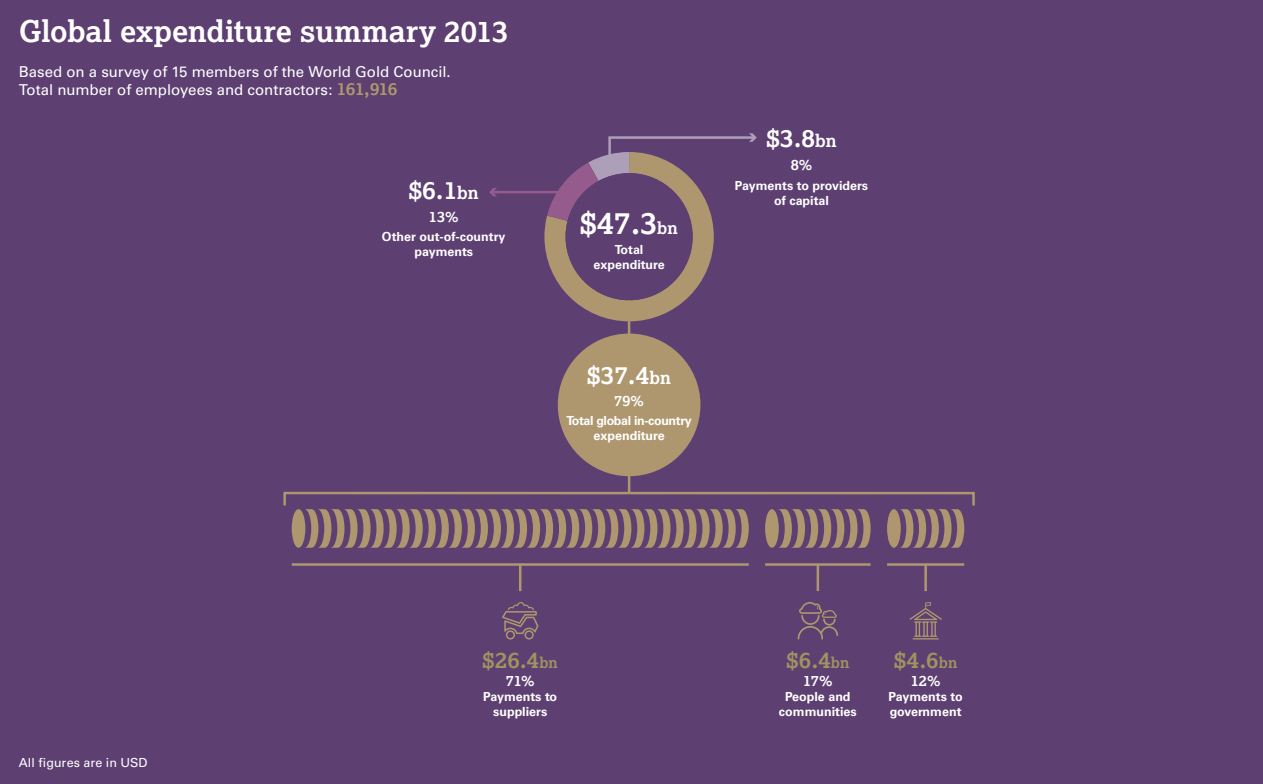
<style>
.page{position:relative;width:1263px;height:784px;background:#fff}
.page>*{position:absolute;margin:0;border:0;box-sizing:border-box;transform-origin:0 0}
.t1{font:700 31px "Lexia";color:#fff}
.t2{font:700 30px "Lexia";color:#fff}
.t3{font:700 25px "Lexia";color:#fff}
.t4{font:700 22.5px "Lexia";color:#a39161}
.t5{font:15px/18px "Univers";letter-spacing:-.005em;color:#fff}
.t6{font:700 15px "Lexia";color:#fff}
.t7{font:700 12.5px/15px "Univers";color:#fff;text-align:center}
.t8{font:700 12.5px/15px "Univers";letter-spacing:-.03em;color:#fff;text-align:center}
.t9{font:12.5px "Univers";letter-spacing:.005em;color:#fff}
.s1{font-family:"Lexia";font-weight:700;font-size:17.5px;color:#ae976e}
.s2{font-size:17.5px}
.s3{font-size:16.75px}
.s4{font-size:15px}
</style>
<div class="page">
<div style="left:0;top:0;width:1262px;height:784px;background:#5d3f72"></div>
<hr style="left:628px;top:299px;width:2px;height:194px;background:#ae976e">
<hr style="left:492px;top:191px;width:84px;height:2px;background:#955b8d">
<svg style="left:489px;top:188px;width:8px;height:8px"></svg>
<svg style="left:544px;top:133px;width:213px;height:188px"></svg>
<div style="left:558px;top:333px;width:142px;height:143px;background:#ae976e;border-radius:50%"></div>
<svg style="left:909px;top:602px;width:33px;height:37px"></svg>
<svg style="left:797px;top:602px;width:41px;height:37px"></svg>
<svg style="left:502px;top:602px;width:36px;height:37px"></svg>
<hr style="left:292px;top:563px;width:456px;height:3px;background:#ae976e">
<div style="left:283px;top:492px;width:691px;height:15px;border:2px solid #ae976e"></div>
<hr style="left:887px;top:563px;width:77px;height:3px;background:#ae976e">
<hr style="left:765px;top:563px;width:105px;height:3px;background:#ae976e">
<hr style="left:924px;top:564px;width:3px;height:27px;background:#ae976e">
<hr style="left:816px;top:564px;width:3px;height:27px;background:#ae976e">
<hr style="left:519px;top:564px;width:2px;height:27px;background:#ae976e">
<div style="left:887px;top:509px;width:13px;height:39px;background:#ae976e;border-radius:50%"></div>
<svg style="left:899px;top:509px;width:65px;height:39px"></svg>
<div style="left:292px;top:509px;width:13px;height:39px;background:#ae976e;border-radius:50%"></div>
<svg style="left:304px;top:509px;width:444px;height:39px"></svg>
<div style="left:765px;top:509px;width:13px;height:39px;background:#ae976e;border-radius:50%"></div>
<svg style="left:778px;top:509px;width:92px;height:39px"></svg>
<h2 class="t2" style="left:19px;top:12px;width:491px">Global expenditure summary 2013</h2>
<p class="t5" style="left:19px;top:63px;width:433px">Based on a survey of 15 members of the World Gold Council.<br>Total number of employees and contractors: <span class="s1">161,916</span></p>
<h3 class="t3" style="left:409px;top:174px;width:71px">$6.1<span class="s2">bn</span></h3>
<p class="t6" style="left:429px;top:207px;width:31px">13%</p>
<p class="t7" style="left:382px;top:230px;width:125px">Other out-of-country payments</p>
<h1 class="t1" style="left:580px;top:203px;width:99px">$47.3<span class="s3">bn</span></h1>
<p class="t7" style="left:593px;top:242px;width:72px">Total expenditure</p>
<h3 class="t3" style="left:587px;top:359px;width:85px">$37.4<span class="s2">bn</span></h3>
<p class="t6" style="left:614px;top:391px;width:31px">79%</p>
<p class="t8" style="left:566px;top:413px;width:127px">Total global in-country expenditure</p>
<h3 class="t3" style="left:766px;top:122px;width:71px">$3.8<span class="s2">bn</span></h3>
<p class="t6" style="left:790px;top:155px;width:23px">8%</p>
<p class="t7" style="left:735px;top:178px;width:135px">Payments to providers of capital</p>
<p class="t9" style="left:19px;top:755px;width:130px">All figures are in USD</p>
<h3 class="t4" style="left:482px;top:645px;width:77px">$26.4<span class="s4">bn</span></h3>
<p class="t6" style="left:506px;top:670px;width:30px">71%</p>
<p class="t7" style="left:483px;top:689px;width:76px">Payments to suppliers</p>
<h3 class="t4" style="left:786px;top:645px;width:64px">$6.4<span class="s4">bn</span></h3>
<p class="t6" style="left:803px;top:670px;width:31px">17%</p>
<p class="t7" style="left:779px;top:689px;width:79px">People and communities</p>
<h3 class="t4" style="left:894px;top:645px;width:65px">$4.6<span class="s4">bn</span></h3>
<p class="t6" style="left:910px;top:670px;width:31px">12%</p>
<p class="t7" style="left:888px;top:689px;width:76px;text-align:left">Payments to government</p>
</div>
